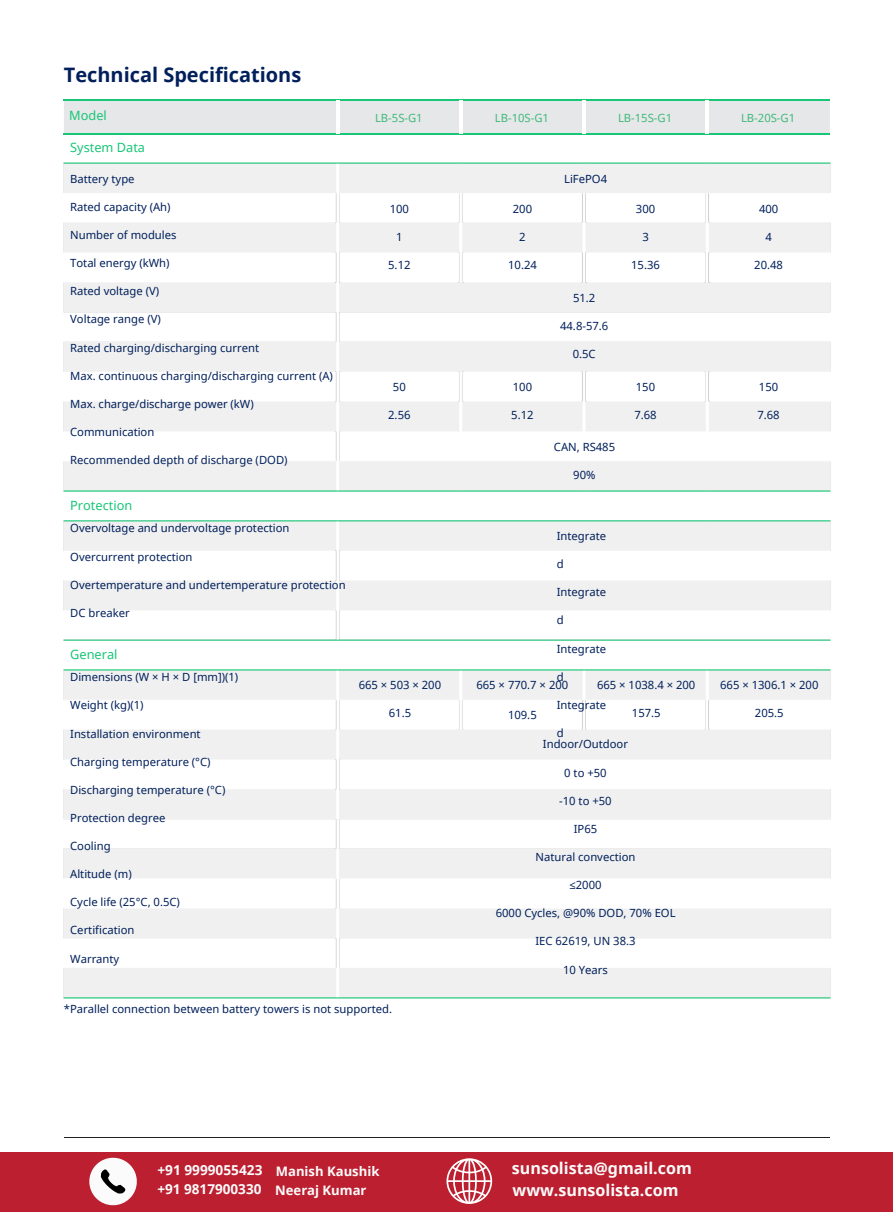
<style>
.page{position:relative;width:893px;height:1212px;background:#fff}
.page>*{position:absolute;margin:0;border:0;box-sizing:border-box;transform-origin:0 0}
.t1{font:700 19.95px "Noto Sans";color:#001f5b}
.t2{font:700 16.05px "Noto Sans";color:#fbfbfc}
.t3{font:700 13.65px "Noto Sans";color:#fbfbfc}
.t4{font:700 13.5px "Noto Sans";color:#fbfbfc}
.t5{font:700 13.05px "Noto Sans";color:#fbfbfc}
.t6{font:12.75px "Noto Sans";color:#17c676}
.t7{font:11.25px "Noto Sans";color:#001f5b}
.t8{font:11.25px "Noto Sans";color:#40b97c}
</style>
<div class="page">
<hr style="left:64px;top:1137px;width:764px;height:1px;background:#231f20">
<div style="left:64px;top:100px;width:765px;height:33px;background:#e6e7e8"></div>
<hr style="left:64px;top:99px;width:273px;height:1px;background:#17c676">
<hr style="left:64px;top:133px;width:273px;height:1px;background:#17c676">
<hr style="left:337px;top:99px;width:123px;height:1px;background:#17c676">
<hr style="left:460px;top:99px;width:123px;height:1px;background:#17c676">
<hr style="left:583px;top:99px;width:123px;height:1px;background:#17c676">
<hr style="left:706px;top:99px;width:123px;height:1px;background:#17c676">
<hr style="left:337px;top:133px;width:123px;height:1px;background:#17c676">
<hr style="left:460px;top:133px;width:123px;height:1px;background:#17c676">
<hr style="left:583px;top:133px;width:123px;height:1px;background:#17c676">
<hr style="left:706px;top:133px;width:123px;height:1px;background:#17c676">
<hr style="left:336px;top:100px;width:3px;height:33px;background:#fff">
<hr style="left:459px;top:100px;width:3px;height:33px;background:#fff">
<hr style="left:582px;top:100px;width:3px;height:33px;background:#fff">
<hr style="left:705px;top:100px;width:3px;height:33px;background:#fff">
<img style="left:63px;top:162px;width:768px;height:837px">
<div style="left:0;top:1152px;width:892px;height:60px;background:#bc1f2f"></div>
<svg style="left:89px;top:1157px;width:48px;height:48px"></svg>
<svg style="left:446px;top:1158px;width:46px;height:46px"></svg>
<p class="t1" style="left:64px;top:61px;width:239px">Technical Specifications</p>
<h5 class="t6" style="left:69px;top:107px;width:39px">Model</h5>
<h5 class="t6" style="left:70px;top:139px;width:76px">System Data</h5>
<p class="t7" style="left:70px;top:171px;width:66px">Battery type</p>
<p class="t7" style="left:70px;top:199px;width:102px">Rated capacity (Ah)</p>
<p class="t7" style="left:70px;top:227px;width:108px">Number of modules</p>
<p class="t7" style="left:70px;top:255px;width:101px">Total energy (kWh)</p>
<p class="t7" style="left:70px;top:283px;width:90px">Rated voltage (V)</p>
<p class="t7" style="left:70px;top:311px;width:92px">Voltage range (V)</p>
<p class="t7" style="left:70px;top:339px;width:190px">Rated charging/discharging current</p>
<p class="t7" style="left:70px;top:368px;width:264px">Max. continuous charging/discharging current (A)</p>
<p class="t7" style="left:70px;top:396px;width:185px">Max. charge/discharge power (kW)</p>
<p class="t7" style="left:70px;top:424px;width:86px">Communication</p>
<p class="t7" style="left:70px;top:452px;width:219px">Recommended depth of discharge (DOD)</p>
<h5 class="t6" style="left:70px;top:496px;width:64px">Protection</h5>
<h5 class="t7" style="left:70px;top:520px;width:221px">Overvoltage and undervoltage protection</h5>
<h5 class="t7" style="left:70px;top:548px;width:124px">Overcurrent protection</h5>
<h5 class="t7" style="left:70px;top:576px;width:277px">Overtemperature and undertemperature protection</h5>
<h5 class="t7" style="left:70px;top:605px;width:61px">DC breaker</h5>
<h1 class="t6" style="left:70px;top:645px;width:49px">General</h1>
<h4 class="t7" style="left:70px;top:669px;width:169px">Dimensions (W × H × D [mm])(1)</h4>
<h4 class="t7" style="left:70px;top:697px;width:75px">Weight (kg)(1)</h4>
<h4 class="t7" style="left:70px;top:725px;width:132px">Installation environment</h4>
<h4 class="t7" style="left:70px;top:753px;width:142px">Charging temperature (°C)</h4>
<h4 class="t7" style="left:70px;top:782px;width:157px">Discharging temperature (°C)</h4>
<h4 class="t7" style="left:70px;top:810px;width:97px">Protection degree</h4>
<h4 class="t7" style="left:70px;top:838px;width:42px">Cooling</h4>
<h4 class="t7" style="left:70px;top:866px;width:63px">Altitude (m)</h4>
<h4 class="t7" style="left:70px;top:894px;width:111px">Cycle life (25°C, 0.5C)</h4>
<h4 class="t7" style="left:70px;top:922px;width:66px">Certification</h4>
<h4 class="t7" style="left:70px;top:950px;width:51px">Warranty</h4>
<p class="t8" style="left:375px;top:110px;width:49px">LB-5S-G1</p>
<p class="t7" style="left:389px;top:200px;width:21px">100</p>
<p class="t7" style="left:396px;top:229px;width:8px">1</p>
<p class="t7" style="left:388px;top:257px;width:24px">5.12</p>
<p class="t7" style="left:393px;top:379px;width:14px">50</p>
<p class="t7" style="left:388px;top:407px;width:24px">2.56</p>
<p class="t7" style="left:358px;top:677px;width:84px">665 × 503 × 200</p>
<p class="t7" style="left:388px;top:705px;width:24px">61.5</p>
<p class="t7" style="left:64px;top:1000px;width:330px">*Parallel connection between battery towers is not supported.</p>
<p class="t8" style="left:494px;top:110px;width:56px">LB-10S-G1</p>
<p class="t8" style="left:617px;top:110px;width:56px">LB-15S-G1</p>
<p class="t7" style="left:512px;top:200px;width:21px">200</p>
<p class="t7" style="left:519px;top:229px;width:8px">2</p>
<p class="t7" style="left:508px;top:257px;width:30px">10.24</p>
<p class="t7" style="left:512px;top:379px;width:21px">100</p>
<p class="t7" style="left:511px;top:407px;width:24px">5.12</p>
<p class="t7" style="left:564px;top:171px;width:44px">LiFePO4</p>
<p class="t7" style="left:573px;top:290px;width:24px">51.2</p>
<p class="t7" style="left:560px;top:318px;width:50px">44.8-57.6</p>
<p class="t7" style="left:572px;top:346px;width:24px">0.5C</p>
<h5 class="t7" style="left:635px;top:200px;width:21px">300</h5>
<h5 class="t7" style="left:642px;top:229px;width:8px">3</h5>
<h5 class="t7" style="left:631px;top:257px;width:30px">15.36</h5>
<h5 class="t7" style="left:635px;top:379px;width:21px">150</h5>
<h5 class="t7" style="left:634px;top:407px;width:24px">7.68</h5>
<p class="t7" style="left:553px;top:439px;width:63px">CAN, RS485</p>
<p class="t7" style="left:573px;top:467px;width:24px">90%</p>
<p class="t7" style="left:556px;top:528px;width:51px">Integrate</p>
<p class="t7" style="left:556px;top:556px;width:8px">d</p>
<p class="t7" style="left:556px;top:584px;width:51px">Integrate</p>
<p class="t7" style="left:556px;top:612px;width:8px">d</p>
<p class="t7" style="left:556px;top:640px;width:51px">Integrate</p>
<p class="t7" style="left:556px;top:669px;width:8px">d</p>
<p class="t7" style="left:556px;top:697px;width:51px">Integrate</p>
<p class="t7" style="left:556px;top:725px;width:8px">d</p>
<p class="t7" style="left:476px;top:677px;width:93px">665 × 770.7 × 200</p>
<p class="t7" style="left:597px;top:677px;width:100px">665 × 1038.4 × 200</p>
<p class="t7" style="left:508px;top:706px;width:30px">109.5</p>
<p class="t7" style="left:631px;top:705px;width:30px">157.5</p>
<p class="t7" style="left:542px;top:736px;width:87px">Indoor/Outdoor</p>
<p class="t7" style="left:564px;top:764px;width:44px">0 to +50</p>
<p class="t7" style="left:559px;top:792px;width:54px">-10 to +50</p>
<p class="t7" style="left:573px;top:821px;width:25px">IP65</p>
<p class="t7" style="left:535px;top:849px;width:101px">Natural convection</p>
<p class="t7" style="left:569px;top:877px;width:34px">≤2000</p>
<p class="t7" style="left:495px;top:905px;width:181px">6000 Cycles, @90% DOD, 70% EOL</p>
<p class="t7" style="left:535px;top:933px;width:102px">IEC 62619, UN 38.3</p>
<p class="t7" style="left:563px;top:961px;width:46px">10 Years</p>
<p class="t8" style="left:740px;top:110px;width:56px">LB-20S-G1</p>
<p class="t7" style="left:758px;top:200px;width:21px">400</p>
<p class="t7" style="left:765px;top:229px;width:8px">4</p>
<p class="t7" style="left:754px;top:257px;width:30px">20.48</p>
<p class="t7" style="left:758px;top:379px;width:21px">150</p>
<p class="t7" style="left:757px;top:407px;width:24px">7.68</p>
<p class="t7" style="left:719px;top:677px;width:100px">665 × 1306.1 × 200</p>
<p class="t7" style="left:754px;top:705px;width:30px">205.5</p>
<p class="t3" style="left:157px;top:1160px;width:107px">+91 9999055423</p>
<p class="t5" style="left:276px;top:1162px;width:105px">Manish Kaushik</p>
<h3 class="t4" style="left:157px;top:1179px;width:106px">+91 9817900330</h3>
<h3 class="t5" style="left:275px;top:1181px;width:93px">Neeraj Kumar</h3>
<h3 class="t2" style="left:511px;top:1156px;width:181px">sunsolista@gmail.com</h3>
<h3 class="t2" style="left:512px;top:1178px;width:167px">www.sunsolista.com</h3>
</div>
